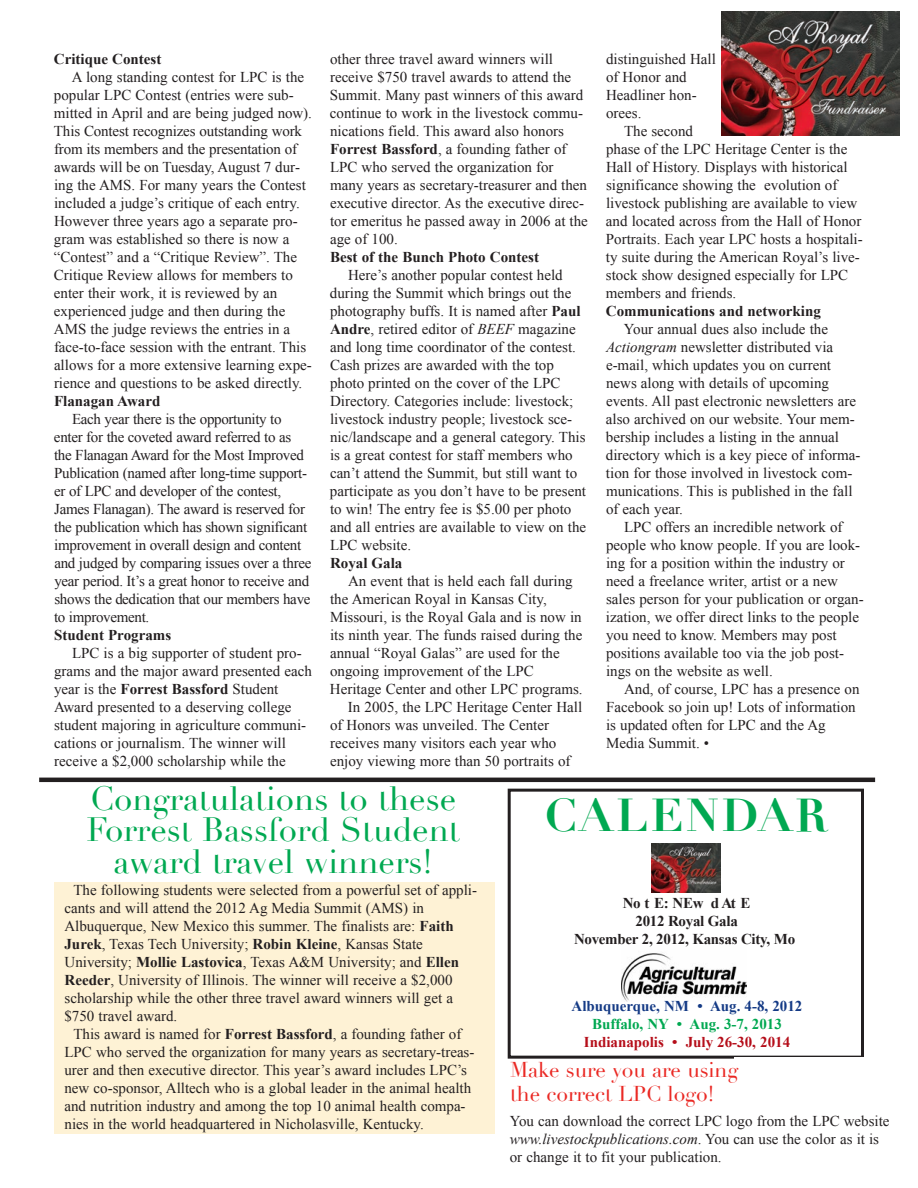
<style>
.page{position:relative;width:918px;height:1188px;background:#fff}
.page>*{position:absolute;margin:0;border:0;box-sizing:border-box;transform-origin:0 0}
.t1{font:700 45px "Didot";letter-spacing:.055em;color:#00a851}
.t2{font:33px/31.5px "Didot";color:#00a851;text-align:center}
.t3{font:21px/24px "Didot";letter-spacing:-.005em;color:#ea2924}
.t4{font:15px/18px "Times New Roman";color:#231f20}
.t5{font:15px/18px "Times New Roman";letter-spacing:-.02em;color:#231f20}
.t6{font:700 15px "Times New Roman";color:#231f20}
.t7{font:700 15px/18px "Times New Roman";letter-spacing:-.02em;color:#231f20;text-align:center}
.t8{font:700 15px "Times New Roman";color:#143a85}
.t9{font:700 15px "Times New Roman";color:#b50e1a}
.t10{font:700 15px "Times New Roman";color:#00a851}
.s1{font-weight:700}
.s2{font-style:italic}
</style>
<div class="page">
<div style="left:508px;top:789px;width:356px;height:270px;border:3px solid #231f20"></div>
<div style="left:734px;top:1058px;width:163px;height:68px;background:#fff"></div>
<img style="left:621px;top:953px;width:126px;height:48px">
<div style="left:54px;top:882px;width:440px;height:252px;background:#fef2d5"></div>
<div style="left:722px;top:12px;width:178px;height:126px;background:linear-gradient(to right,#fff,#fff)"></div>
<img style="left:722px;top:12px;width:178px;height:123px">
<img style="left:651px;top:843px;width:69px;height:50px">
<hr style="left:39px;top:778px;width:836px;height:4px;background:#231f20">
<p class="t6" style="left:54px;top:49px;width:109px">Critique Contest</p>
<p class="t4" style="left:54px;top:68px;width:259px;text-indent:18px">A long standing contest for LPC is the popular LPC Contest (entries were sub&shy;mitted in April and are being judged now).<br>This Contest recognizes outstanding work from its members and the presentation of awards will be on Tuesday, August 7 dur&shy;ing the AMS. For many years the Contest included a judge’s critique of each entry.<br>However three years ago a separate pro&shy;gram was established so there is now a “Contest” and a “Critique Review”. The Critique Review allows for members to enter their work, it is reviewed by an experienced judge and then during the AMS the judge reviews the entries in a face-to-face session with the entrant. This allows for a more extensive learning expe&shy;rience and questions to be asked directly.</p>
<p class="t6" style="left:54px;top:391px;width:108px">Flanagan Award</p>
<p class="t5" style="left:54px;top:410px;width:259px;text-indent:18px">Each year there is the opportunity to enter for the coveted award referred to as the Flanagan Award for the Most Improved Publication (named after long-time support&shy;er of LPC and developer of the contest, James Flanagan). The award is reserved for the publication which has shown significant improvement in overall design and content and judged by comparing issues over a three year period. It’s a great honor to receive and shows the dedication that our members have to improvement.</p>
<p class="t6" style="left:54px;top:625px;width:119px">Student Programs</p>
<p class="t4" style="left:54px;top:644px;width:259px;text-indent:18px">LPC is a big supporter of student pro&shy;grams and the major award presented each year is the <span class="s1">Forrest Bassford</span> Student Award presented to a deserving college student majoring in agriculture communi&shy;cations or journalism. The winner will receive a $2,000 scholarship while the</p>
<p class="t4" style="left:330px;top:50px;width:259px">other three travel award winners will receive $750 travel awards to attend the Summit. Many past winners of this award continue to work in the livestock commu&shy;nications field. This award also honors <span class="s1">Forrest Bassford</span>, a founding father of LPC who served the organization for many years as secretary-treasurer and then executive director. As the executive direc&shy;tor emeritus he passed away in 2006 at the age of 100.</p>
<p class="t6" style="left:330px;top:247px;width:210px">Best of the Bunch Photo Contest</p>
<p class="t4" style="left:330px;top:266px;width:258px;text-indent:18px">Here’s another popular contest held during the Summit which brings out the photography buffs. It is named after <span class="s1">Paul Andre</span>, retired editor of <span class="s2">BEEF</span> magazine and long time coordinator of the contest.<br>Cash prizes are awarded with the top photo printed on the cover of the LPC Directory. Categories include: livestock; livestock industry people; livestock sce&shy;nic/landscape and a general category. This is a great contest for staff members who can’t attend the Summit, but still want to participate as you don’t have to be present to win! The entry fee is $5.00 per photo and all entries are available to view on the LPC website.</p>
<p class="t6" style="left:330px;top:553px;width:74px">Royal Gala</p>
<p class="t4" style="left:348px;top:572px;width:226px">An event that is held each fall during</p>
<p class="t4" style="left:330px;top:590px;width:218px">the American Royal in Kansas City,</p>
<p class="t4" style="left:330px;top:608px;width:253px">Missouri, is the Royal Gala and is now in</p>
<p class="t4" style="left:330px;top:626px;width:254px">its ninth year. The funds raised during the</p>
<p class="t4" style="left:330px;top:644px;width:231px">annual “Royal Galas” are used for the</p>
<p class="t4" style="left:330px;top:662px;width:205px">ongoing improvement of the LPC</p>
<p class="t4" style="left:330px;top:680px;width:254px">Heritage Center and other LPC programs.</p>
<p class="t4" style="left:348px;top:698px;width:236px">In 2005, the LPC Heritage Center Hall</p>
<p class="t4" style="left:330px;top:716px;width:221px">of Honors was unveiled. The Center</p>
<p class="t4" style="left:330px;top:734px;width:228px">receives many visitors each year who</p>
<p class="t4" style="left:330px;top:752px;width:242px">enjoy viewing more than 50 portraits of</p>
<p class="t4" style="left:606px;top:50px;width:111px">distinguished Hall</p>
<p class="t4" style="left:606px;top:68px;width:82px">of Honor and</p>
<p class="t4" style="left:606px;top:86px;width:92px">Headliner hon-</p>
<p class="t4" style="left:606px;top:104px;width:37px">orees.</p>
<p class="t4" style="left:624px;top:122px;width:71px">The second</p>
<p class="t4" style="left:606px;top:140px;width:243px">phase of the LPC Heritage Center is the</p>
<p class="t4" style="left:606px;top:158px;width:243px">Hall of History. Displays with historical</p>
<p class="t4" style="left:606px;top:176px;width:233px">significance showing the evolution of</p>
<p class="t4" style="left:606px;top:194px;width:253px">livestock publishing are available to view</p>
<p class="t4" style="left:606px;top:212px;width:257px">and located across from the Hall of Honor</p>
<p class="t4" style="left:606px;top:230px;width:258px">Portraits. Each year LPC hosts a hospitali-</p>
<p class="t4" style="left:606px;top:248px;width:255px">ty suite during the American Royal’s live-</p>
<p class="t4" style="left:606px;top:266px;width:244px">stock show designed especially for LPC</p>
<p class="t4" style="left:606px;top:284px;width:132px">members and friends.</p>
<p class="t6" style="left:606px;top:301px;width:216px">Communications and networking</p>
<p class="t4" style="left:606px;top:320px;width:256px;text-indent:18px">Your annual dues also include the <span class="s2">Actiongram</span> newsletter distributed via e-mail, which updates you on current news along with details of upcoming events. All past electronic newsletters are also archived on our website. Your mem&shy;bership includes a listing in the annual directory which is a key piece of informa&shy;tion for those involved in livestock com&shy;munications. This is published in the fall of each year.</p>
<p class="t4" style="left:606px;top:518px;width:259px;text-indent:18px">LPC offers an incredible network of people who know people. If you are look&shy;ing for a position within the industry or need a freelance writer, artist or a new sales person for your publication or organ&shy;ization, we offer direct links to the people you need to know. Members may post positions available too via the job post&shy;ings on the website as well.</p>
<p class="t4" style="left:606px;top:680px;width:255px;text-indent:18px">And, of course, LPC has a presence on<br>Facebook so join up! Lots of information is updated often for LPC and the Ag<br>Media Summit. •</p>
<h2 class="t2" style="left:87px;top:783px;width:375px">Congratulations to these<br>Forrest Bassford Student award travel winners!</h2>
<p class="t4" style="left:64px;top:880px;width:414px;text-indent:9px">The following students were selected from a powerful set of appli&shy;cants and will attend the 2012 Ag Media Summit (AMS) in Albuquerque, New Mexico this summer. The finalists are: <span class="s1">Faith Jurek</span>, Texas Tech University; <span class="s1">Robin Kleine</span>, Kansas State University; <span class="s1">Mollie Lastovica</span>, Texas A&amp;M University; and <span class="s1">Ellen Reeder</span>, University of Illinois. The winner will receive a $2,000 scholarship while the other three travel award winners will get a $750 travel award.</p>
<p class="t4" style="left:64px;top:1024px;width:412px;text-indent:9px">This award is named for <span class="s1">Forrest Bassford</span>, a founding father of LPC who served the organization for many years as secretary-treas&shy;urer and then executive director. This year’s award includes LPC’s new co-sponsor, Alltech who is a global leader in the animal health and nutrition industry and among the top 10 animal health compa&shy;nies in the world headquartered in Nicholasville, Kentucky.</p>
<h1 class="t1" style="left:545px;top:787px;width:284px">CALENDAR</h1>
<p class="t7" style="left:574px;top:894px;width:223px">No t E: NEw dAt E<br>2012 Royal Gala<br>November 2, 2012, Kansas City, Mo</p>
<p class="t8" style="left:572px;top:995px;width:232px">Albuquerque, NM • Aug. 4-8, 2012</p>
<p class="t10" style="left:592px;top:1013px;width:191px">Buffalo, NY • Aug. 3-7, 2013</p>
<p class="t9" style="left:584px;top:1031px;width:208px">Indianapolis • July 26-30, 2014</p>
<h3 class="t3" style="left:510px;top:1059px;width:230px">Make sure you are using the correct LPC logo!</h3>
<p class="t4" style="left:510px;top:1112px;width:381px">You can download the correct LPC logo from the LPC website <span class="s2">www.livestockpublications.com</span>. You can use the color as it is or change it to fit your publication.</p>
</div>
